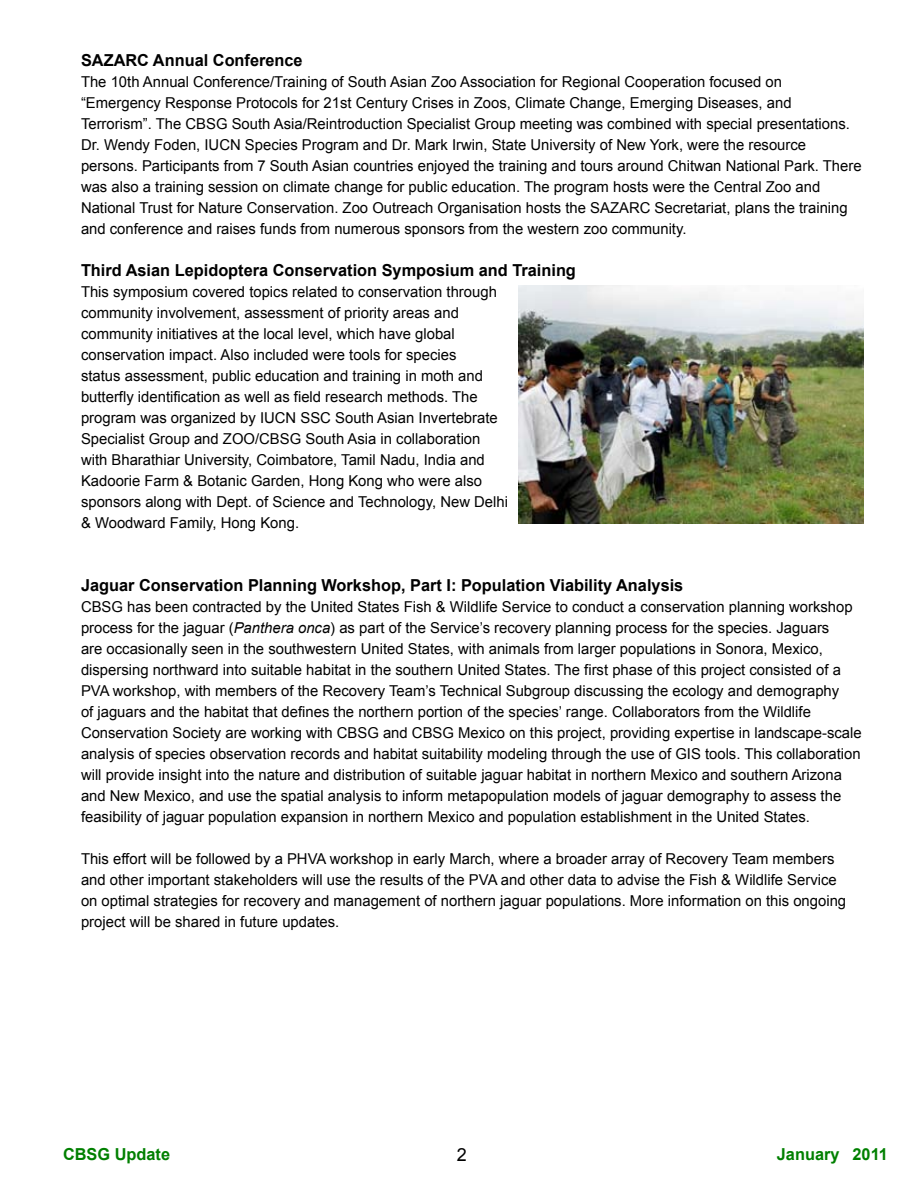
<style>
.page{position:relative;width:918px;height:1188px;background:#fff}
.page>*{position:absolute;margin:0;border:0;box-sizing:border-box;transform-origin:0 0}
.t1{font:700 16.5px "Arial";color:#000}
.t2{font:700 16.5px "Arial";color:#008000}
.t3{font:15px/21px "Arial";color:#000}
.s1{font-style:italic}
</style>
<div class="page">
<img style="left:518px;top:285px;width:346px;height:239px">
<p class="t1" style="left:81px;top:49px;width:223px">SAZARC Annual Conference</p>
<p class="t3" style="left:81px;top:71px;width:782px">The 1 0th Annual Conference/Training of South Asian Zoo Association for Regional Cooperation focused on “Emergency Response Protocols for 21 st Century Crises in Zoos, Climate Change, Emerging Diseases, and Terrorism”. The CBSG South Asia/Reintroduction Specialist Group meeting was combined with special presentations.<br>Dr. Wendy Foden, IUCN Species Program and Dr. Mark Irwin, State University of New York, were the resource persons. Participants from 7 South Asian countries enjoyed the training and tours around Chitwan National Park. There was also a training session on climate change for public education. The program hosts were the Central Zoo and National Trust for Nature Conservation. Zoo Outreach Organisation hosts the SAZARC Secretariat, plans the training and conference and raises funds from numerous sponsors from the western zoo community.</p>
<p class="t1" style="left:81px;top:259px;width:496px">Third Asian Lepidoptera Conservation Symposium and Training</p>
<p class="t3" style="left:81px;top:281px;width:429px">This symposium covered topics related to conservation through community involvement, assessment of priority areas and community initiatives at the local level, which have global conservation impact. Also included were tools for species<br>status assessment, public education and training in moth and butterfly identification as well as field research methods. The program was organized by IUCN SSC South Asian Invertebrate Specialist Group and ZOO/CBSG South Asia in collaboration with Bharathiar University, Coimbatore, Tamil Nadu, India and Kadoorie Farm &amp; Botanic Garden, Hong Kong who were also sponsors along with Dept. of Science and Technology, New Delhi &amp; Woodward Family, Hong Kong.</p>
<p class="t1" style="left:81px;top:574px;width:604px">Jaguar Conservation Planning Workshop, Part I: Population Viability Analysis</p>
<p class="t3" style="left:81px;top:596px;width:782px">CBSG has been contracted by the United States Fish &amp; Wildlife Service to conduct a conservation planning workshop process for the jaguar (<span class="s1">Panthera onca</span>) as part of the Service’s recovery planning process for the species. Jaguars<br>are occasionally seen in the southwestern United States, with animals from larger populations in Sonora, Mexico, dispersing northward into suitable habitat in the southern United States. The first phase of this project consisted of a PVA workshop, with members of the Recovery Team’s Technical Subgroup discussing the ecology and demography<br>of jaguars and the habitat that defines the northern portion of the species’ range. Collaborators from the Wildlife Conservation Society are working with CBSG and CBSG Mexico on this project, providing expertise in landscape-scale analysis of species observation records and habitat suitability modeling through the use of GIS tools. This collaboration will provide insight into the nature and distribution of suitable jaguar habitat in northern Mexico and southern Arizona and New Mexico, and use the spatial analysis to inform metapopulation models of jaguar demography to assess the feasibility of jaguar population expansion in northern Mexico and population establishment in the United States.</p>
<p class="t3" style="left:81px;top:848px;width:767px">This effort will be followed by a PHVA workshop in early March, where a broader array of Recovery Team members and other important stakeholders will use the results of the PVA and other data to advise the Fish &amp; Wildlife Service on optimal strategies for recovery and management of northern jaguar populations. More information on this ongoing project will be shared in future updates.</p>
<p class="t2" style="left:63px;top:1143px;width:109px">CBSG Update</p>
<p class="t2" style="left:777px;top:1143px;width:113px">January 2011</p>
</div>
